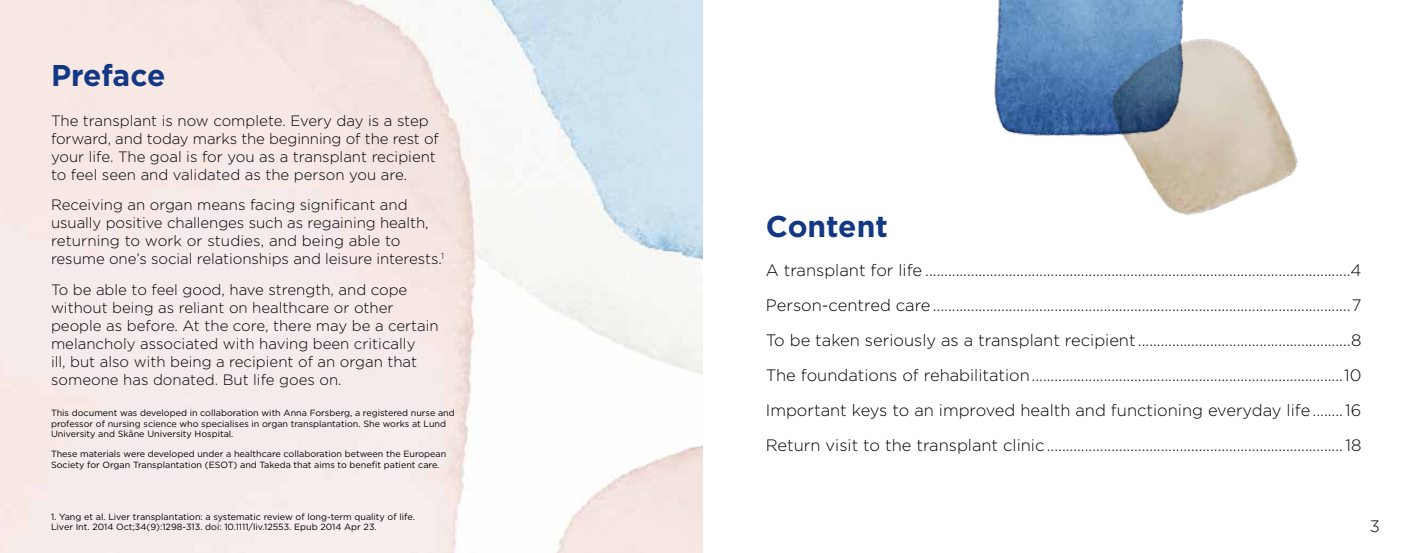
<style>
.page{position:relative;width:1404px;height:553px;background:#fff}
.page>*{position:absolute;margin:0;border:0;box-sizing:border-box;transform-origin:0 0}
.t1{font:700 30px "Gotham";color:#123885}
.t2{font:300 16.5px/35px "Gotham";color:#000;text-align:justify}
.t3{font:300 15px/18px "Gotham";color:#000}
.t4{font:9px/10.8px "Gotham";color:#000}
</style>
<div class="page">
<img style="left:994px;top:0;width:80px;height:136px">
<img style="left:0;top:0;width:702px;height:553px">
<img style="left:1074px;top:0;width:224px;height:215px">
<h1 class="t1" style="left:51px;top:56px;width:116px">Preface</h1>
<p class="t3" style="left:51px;top:111px;width:389px">The transplant is now complete. Every day is a step forward, and today marks the beginning of the rest of your life. The goal is for you as a transplant recipient to feel seen and validated as the person you are.</p>
<p class="t3" style="left:51px;top:196px;width:394px">Receiving an organ means facing significant and usually positive challenges such as regaining health, returning to work or studies, and being able to resume one’s social relationships and leisure interests.<sup>1</sup></p>
<p class="t3" style="left:51px;top:280px;width:389px">To be able to feel good, have strength, and cope without being as reliant on healthcare or other people as before. At the core, there may be a certain melancholy associated with having been critically<br>ill, but also with being a recipient of an organ that someone has donated. But life goes on.</p>
<p class="t4" style="left:51px;top:407px;width:405px">This document was developed in collaboration with Anna Forsberg, a registered nurse and professor of nursing science who specialises in organ transplantation. She works at Lund<br>University and Skåne University Hospital.</p>
<p class="t4" style="left:51px;top:448px;width:397px">These materials were developed under a healthcare collaboration between the European<br>Society for Organ Transplantation (ESOT) and Takeda that aims to benefit patient care.</p>
<p class="t4" style="left:51px;top:511px;width:365px">1. Yang et al. Liver transplantation: a systematic review of long-term quality of life.<br>Liver Int. 2014 Oct;34(9):1298-313. doi: 10.1111/liv.12553. Epub 2014 Apr 23.</p>
<h1 class="t1" style="left:765px;top:206px;width:123px">Content</h1>
<p class="t2" style="left:765px;top:252px;width:597px">A transplant for life ................................................................................................................4<br>Person-centred care..............................................................................................................7<br>To be taken seriously as a transplant recipient ........................................................8<br>The foundations of rehabilitation..................................................................................10<br>Important keys to an improved health and functioning everyday life........16<br>Return visit to the transplant clinic..............................................................................18</p>
<p class="t2" style="left:1369px;top:508px;width:12px">3</p>
</div>
